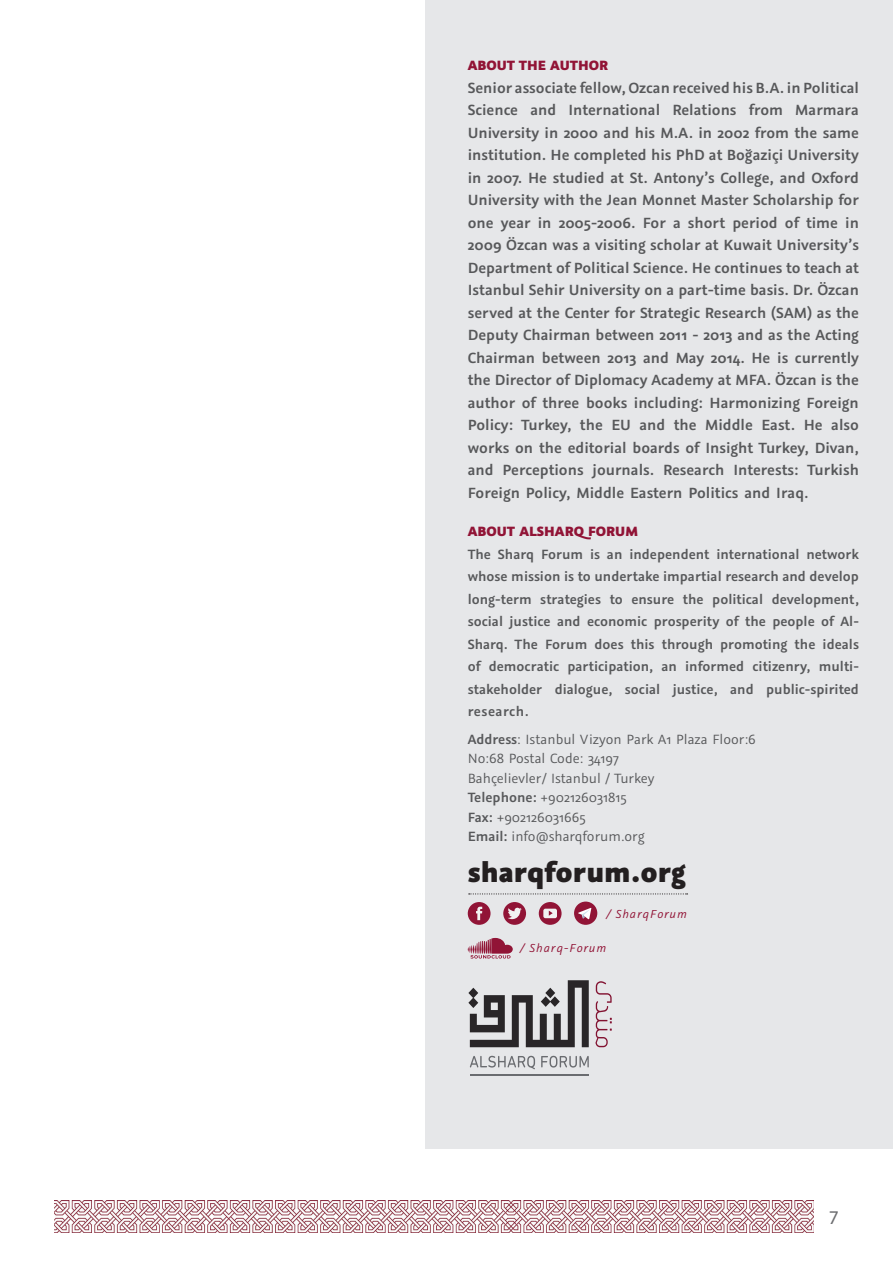
<style>
.page{position:relative;width:893px;height:1263px;background:#fff}
.page>*{position:absolute;margin:0;border:0;box-sizing:border-box;transform-origin:0 0}
.abstract{font:800 30.9px "Graublau Sans";color:#231f20}
.t1{font:19.5px "Myriad Pro";color:#6c6d70}
.abstract-2{font:600 16.5px/22.5px "Graublau Sans";color:#57585a;text-align:justify}
.abstract-3{font:600 15px/22.5px "Graublau Sans";color:#57585a;text-align:justify}
.abstract-4{font:15px/19.5px "Graublau Sans";color:#57585a}
.abstract-5{font:800 15px "Graublau Sans";color:#911436}
.abstract-6{font:italic 13.05px "Graublau Sans";letter-spacing:.07em;color:#911436}
.s1{font-weight:600}
</style>
<div class="page">
<img style="left:54px;top:1201px;width:759px;height:31px">
<div style="left:425px;top:0;width:468px;height:1148px;background:#e6e7e9"></div>
<svg style="left:469px;top:893px;width:219px;height:1px"></svg>
<svg style="left:468px;top:938px;width:45px;height:20px"></svg>
<div style="left:468px;top:902px;width:23px;height:23px;background:#911436;border-radius:50%"></div>
<svg style="left:476px;top:907px;width:6px;height:13px"></svg>
<svg style="left:539px;top:902px;width:23px;height:23px"></svg>
<svg style="left:543px;top:909px;width:14px;height:9px"></svg>
<div style="left:503px;top:902px;width:23px;height:23px;background:#911436;border-radius:50%"></div>
<svg style="left:508px;top:908px;width:14px;height:11px"></svg>
<div style="left:574px;top:901px;width:23px;height:24px;background:#911436;border-radius:50%"></div>
<svg style="left:578px;top:908px;width:13px;height:11px"></svg>
<svg style="left:468px;top:980px;width:121px;height:67px"></svg>
<svg style="left:595px;top:981px;width:17px;height:66px"></svg>
<svg style="left:470px;top:1056px;width:119px;height:13px"></svg>
<hr style="left:470px;top:1075px;width:119px;height:1px;background:#76787b">
<p class="abstract-5" style="left:468px;top:56px;width:142px">ABOUT THE AUTHOR</p>
<p class="abstract-2" style="left:468px;top:76px;width:393px">Senior associate fellow, Ozcan received his B.A. in Political Science and International Relations from Marmara University in 2000 and his M.A. in 2002 from the same institution. He completed his PhD at Boğaziçi University in 2007. He studied at St. Antony’s College, and Oxford University with the Jean Monnet Master Scholarship for one year in 2005-2006. For a short period of time in 2009 Özcan was a visiting scholar at Kuwait University’s Department of Political Science. He continues to teach at Istanbul Sehir University on a part-time basis. Dr. Özcan served at the Center for Strategic Research (SAM) as the Deputy Chairman between 2011 - 2013 and as the Acting Chairman between 2013 and May 2014. He is currently the Director of Diplomacy Academy at MFA. Özcan is the author of three books including: Harmonizing Foreign Policy: Turkey, the EU and the Middle East. He also works on the editorial boards of Insight Turkey, Divan, and Perceptions journals. Research Interests: Turkish Foreign Policy, Middle Eastern Politics and Iraq.</p>
<p class="abstract-5" style="left:468px;top:522px;width:172px">ABOUT ALSHARQ FORUM</p>
<p class="abstract-3" style="left:468px;top:543px;width:393px">The Sharq Forum is an independent international network whose mission is to undertake impartial research and develop long-term strategies to ensure the political development, social justice and economic prosperity of the people of Al-Sharq. The Forum does this through promoting the ideals of democratic participation, an informed citizenry, multi&shy;stakeholder dialogue, social justice, and public-spirited research.</p>
<p class="abstract-4" style="left:468px;top:729px;width:290px"><span class="s1">Address</span>: Istanbul Vizyon Park A1 Plaza Floor:6<br>No:68 Postal Code: 34197</p>
<p class="abstract-4" style="left:468px;top:768px;width:188px">Bahçelievler/ Istanbul / Turkey</p>
<p class="abstract-4" style="left:468px;top:788px;width:161px"><span class="s1">Telephone:</span> +902126031815</p>
<p class="abstract-4" style="left:468px;top:807px;width:119px"><span class="s1">Fax:</span> +902126031665</p>
<p class="abstract-4" style="left:468px;top:827px;width:178px"><span class="s1">Email:</span> info@sharqforum.org</p>
<p class="abstract" style="left:468px;top:852px;width:220px">sharqforum.org</p>
<p class="abstract-6" style="left:606px;top:906px;width:82px">/ SharqForum</p>
<p class="abstract-6" style="left:520px;top:941px;width:88px">/ Sharq-Forum</p>
<p class="t1" style="left:829px;top:1205px;width:12px">7</p>
</div>
